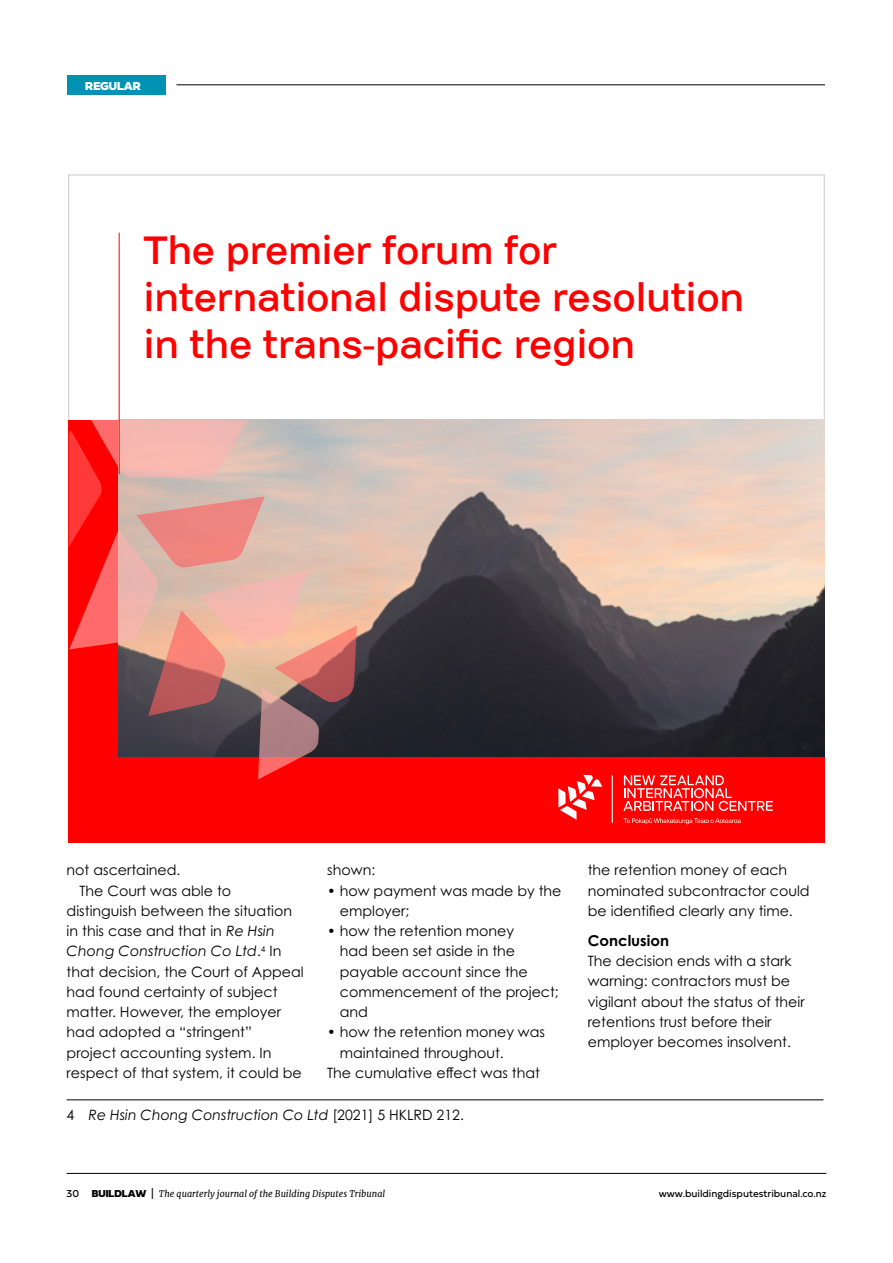
<style>
.page{position:relative;width:893px;height:1263px;background:#fff}
.page>*{position:absolute;margin:0;border:0;box-sizing:border-box;transform-origin:0 0}
.t1{font:39.15px/47.1px "Kana Sans Regular 2";letter-spacing:-.005em;color:#f00}
.t2{font:700 15px "Century Gothic Pro";color:#000}
.t3{font:14.25px/20.2px "Century Gothic Pro";color:#000}
.t4{font:italic 14.25px "Century Gothic Pro";color:#000}
.t5{font:12px "Fieldwork Hum Black";color:#fff}
.t6{font:10.5px "Fieldwork Hum";color:#000}
.t7{font:italic 9px "Merriweather";color:#000}
.s1{font-style:italic}
.s2{font-style:normal}
.s3{font-family:"Fieldwork Hum";font-style:normal;font-size:10.5px}
.s4{font-family:"Fieldwork Hum Black";font-style:normal;font-size:10.5px}
</style>
<div class="page">
<hr style="left:67px;top:1173px;width:759px;height:1px;background:#000">
<div style="left:68px;top:76px;width:97px;height:19px;background:#0092b2"></div>
<hr style="left:176px;top:85px;width:649px;height:1px;background:#000">
<hr style="left:67px;top:1099px;width:756px;height:1px;background:#000">
<div style="left:67px;top:76px;width:93px;height:19px;background:#0092b2"></div>
<div style="left:68px;top:174px;width:757px;height:663px;background:#fff;border:1px solid #d1d3d4"></div>
<div style="left:69px;top:420px;width:756px;height:423px;background:#f00"></div>
<img style="left:404px;top:420px;width:421px;height:336px">
<svg style="left:69px;top:420px;width:335px;height:359px;background:#c77d77"></svg>
<hr style="left:612px;top:775px;width:1px;height:48px;background:#fff">
<svg style="left:623px;top:775px;width:150px;height:36px"></svg>
<svg style="left:623px;top:818px;width:118px;height:6px"></svg>
<svg style="left:558px;top:775px;width:44px;height:45px"></svg>
<hr style="left:119px;top:233px;width:1px;height:241px;background:#f00">
<p class="t5" style="left:85px;top:75px;width:57px">REGULAR</p>
<h1 class="t1" style="left:144px;top:223px;width:602px">The premier forum for international dispute resolution in the trans-pacific region</h1>
<p class="t3" style="left:67px;top:860px;width:115px">not ascertained.</p>
<p class="t3" style="left:79px;top:880px;width:153px">The Court was able to</p>
<p class="t3" style="left:67px;top:900px;width:227px">distinguish between the situation</p>
<p class="t3" style="left:67px;top:921px;width:210px">in this case and that in <span class="s1">Re Hsin</span></p>
<p class="t4" style="left:67px;top:943px;width:216px">Chong Construction Co Ltd<span class="s2">.</span><sup>4</sup> <span class="s2">In</span></p>
<p class="t3" style="left:67px;top:961px;width:239px">that decision, the Court of Appeal</p>
<p class="t3" style="left:67px;top:981px;width:212px">had found certainty of subject</p>
<p class="t3" style="left:67px;top:1002px;width:216px">matter. However, the employer</p>
<p class="t3" style="left:67px;top:1022px;width:187px">had adopted a “stringent”</p>
<p class="t3" style="left:67px;top:1042px;width:206px">project accounting system. In</p>
<p class="t3" style="left:67px;top:1062px;width:237px">respect of that system, it could be</p>
<p class="t4" style="left:67px;top:1106px;width:399px"><span class="s2">4</span> Re Hsin Chong Construction Co Ltd <span class="s2">[2021] 5 HKLRD 212.</span></p>
<p class="t3" style="left:327px;top:860px;width:50px">shown:</p>
<p class="t3" style="left:340px;top:880px;width:223px;text-indent:-13px">• how payment was made by the employer;</p>
<p class="t3" style="left:340px;top:921px;width:220px;text-indent:-13px">• how the retention money<br>had been set aside in the payable account since the commencement of the project; and</p>
<p class="t3" style="left:327px;top:1022px;width:219px">• how the retention money was</p>
<p class="t3" style="left:340px;top:1042px;width:165px">maintained throughout.</p>
<p class="t3" style="left:327px;top:1062px;width:214px">The cumulative effect was that</p>
<p class="t3" style="left:588px;top:860px;width:223px">the retention money of each nominated subcontractor could be identified clearly any time.</p>
<p class="t2" style="left:588px;top:931px;width:83px">Conclusion</p>
<p class="t3" style="left:588px;top:951px;width:218px">The decision ends with a stark warning: contractors must be vigilant about the status of their retentions trust before their employer becomes insolvent.</p>
<p class="t7" style="left:67px;top:1187px;width:320px"><span class="s3">30</span> <span class="s4">BUILDLAW</span> <span class="s3">|</span> The quarterly journal of the Building Disputes Tribunal</p>
<p class="t6" style="left:659px;top:1185px;width:169px">www.buildingdisputestribunal.co.nz</p>
</div>
